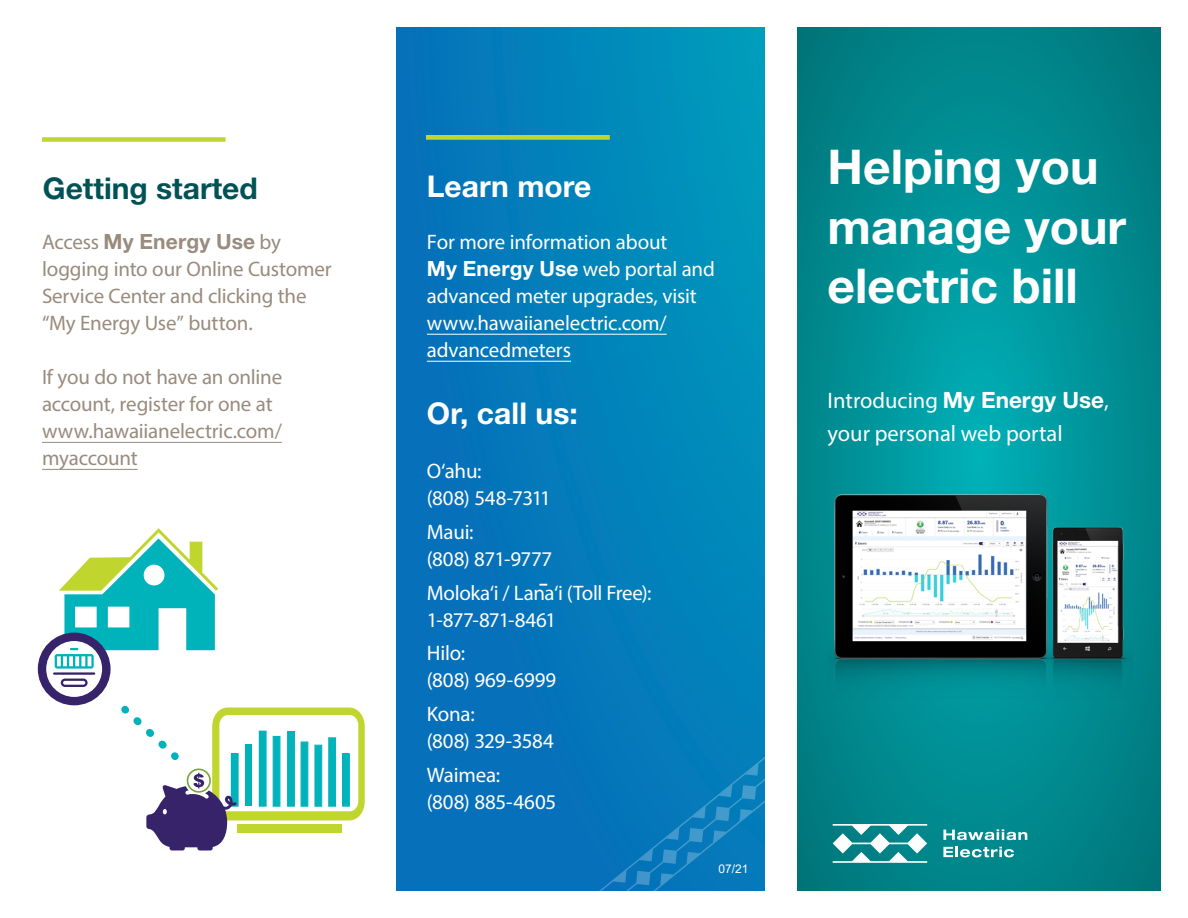
<style>
.page{position:relative;width:1188px;height:918px;background:#fff}
.page>*{position:absolute;margin:0;border:0;box-sizing:border-box;transform-origin:0 0}
.t1{font:700 48px/59.7px "Helvetica Neue";color:#fff}
.Body_-_White{font:700 30px "Helvetica Neue";color:#fff}
.t2{font:700 30px "Helvetica Neue";color:#005355}
.t3{font:22.5px/33px "Myriad Pro";color:#fff}
.Body_-_White-2{font:21px/27px "Myriad Pro";letter-spacing:-.01em;color:#fff}
.Body_-_Tan{font:21px/27px "Myriad Pro";letter-spacing:-.01em;color:#998b7d}
.t4{font:12px "Arial";color:#fff}
.s1{font-family:"Helvetica Neue";font-weight:700}
</style>
<div class="page">
<div style="left:396px;top:27px;width:369px;height:864px;background:linear-gradient(to right,#076dba,#0093bb)"></div>
<hr style="left:427px;top:334px;width:240px;height:1px;background:#fff">
<hr style="left:427px;top:361px;width:144px;height:1px;background:#fff">
<svg style="left:170px;top:687px;width:595px;height:204px;fill:#0775ba"></svg>
<hr style="left:42px;top:442px;width:240px;height:1px;background:#998b7d">
<hr style="left:42px;top:469px;width:96px;height:1px;background:#998b7d">
<svg style="left:797px;top:27px;width:364px;height:864px;background:#008c91"></svg>
<svg style="left:833px;top:824px;width:94px;height:39px"></svg>
<svg style="left:943px;top:829px;width:84px;height:11px"></svg>
<svg style="left:943px;top:847px;width:71px;height:10px"></svg>
<div style="left:42px;top:137px;width:184px;height:5px;background:#c1d52f"></div>
<img style="left:826px;top:492px;width:308px;height:210px">
<svg style="left:38px;top:528px;width:327px;height:322px"></svg>
<div style="left:426px;top:135px;width:184px;height:5px;background:#c1d52f"></div>
<svg style="left:539px;top:584px;width:8px;height:2px"></svg>
<p class="t2" style="left:43px;top:169px;width:216px">Getting started</p>
<p class="Body_-_Tan" style="left:42px;top:228px;width:291px">Access <span class="s1">My Energy Use</span> by logging into our Online Customer<br>Service Center and clicking the “My Energy Use” button.</p>
<p class="Body_-_Tan" style="left:42px;top:363px;width:242px">If you do not have an online account, register for one at www.hawaiianelectric.com/ myaccount</p>
<p class="Body_-_White" style="left:427px;top:168px;width:166px">Learn more</p>
<p class="Body_-_White-2" style="left:427px;top:228px;width:290px">For more information about<br><span class="s1">My Energy Use</span> web portal and advanced meter upgrades, visit www.hawaiianelectric.com/ advancedmeters</p>
<p class="Body_-_White" style="left:427px;top:395px;width:153px">Or, call us:</p>
<p class="Body_-_White-2" style="left:427px;top:457px;width:126px">O‘ahu:<br>(808) 548-7311</p>
<p class="Body_-_White-2" style="left:427px;top:518px;width:127px">Maui:<br>(808) 871-9777</p>
<p class="Body_-_White-2" style="left:427px;top:579px;width:226px">Moloka‘i / Lana‘i (Toll Free):<br>1-877-871-8461</p>
<p class="Body_-_White-2" style="left:427px;top:640px;width:131px">Hilo:<br>(808) 969-6999</p>
<p class="Body_-_White-2" style="left:427px;top:700px;width:129px">Kona:<br>(808) 329-3584</p>
<p class="Body_-_White-2" style="left:427px;top:761px;width:131px">Waimea:<br>(808) 885-4605</p>
<p class="t4" style="left:718px;top:860px;width:32px">07/21</p>
<h1 class="t1" style="left:828px;top:136px;width:300px">Helping you manage your electric bill</h1>
<p class="t3" style="left:828px;top:383px;width:283px">Introducing <span class="s1">My Energy Use</span>, your personal web portal</p>
</div>
